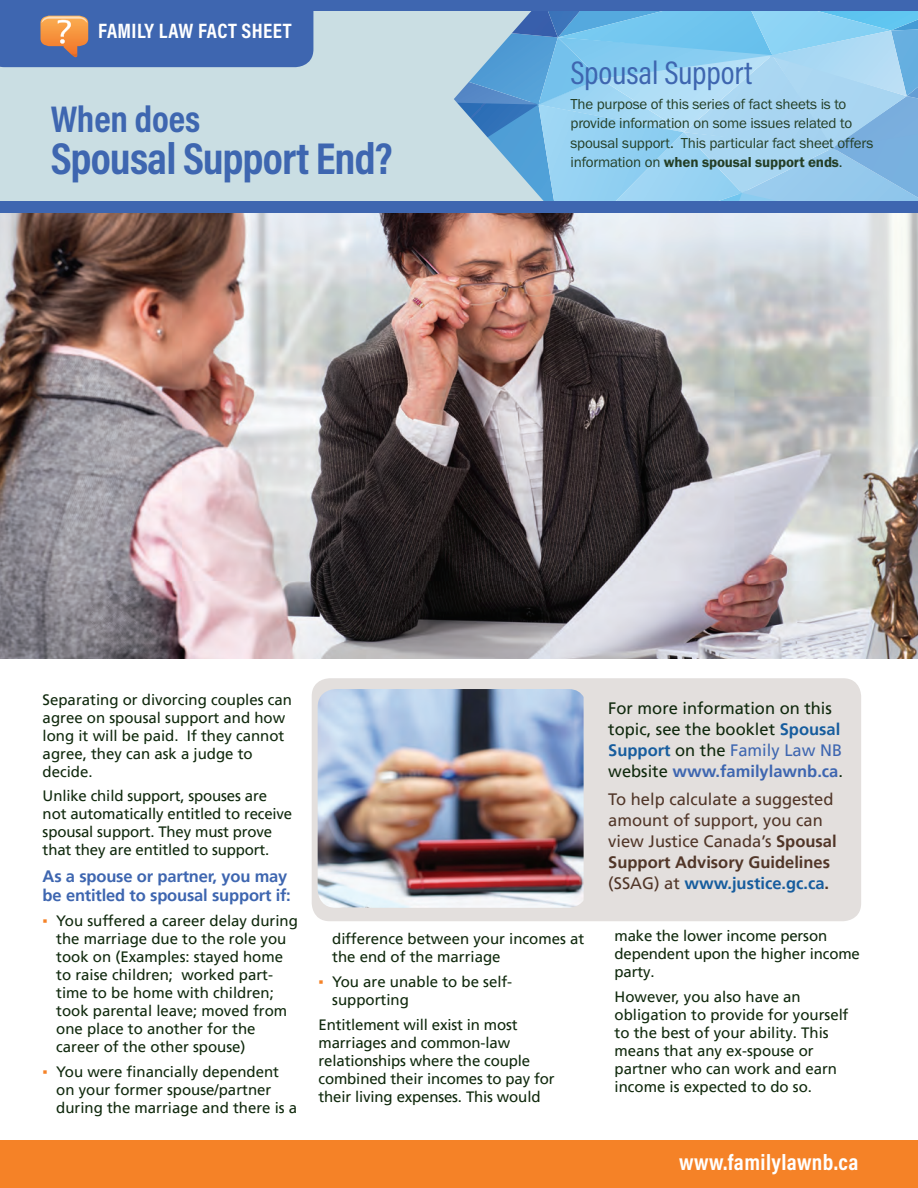
<style>
.page{position:relative;width:918px;height:1188px;background:#fff}
.page>*{position:absolute;margin:0;border:0;box-sizing:border-box;transform-origin:0 0}
.section_heads{font:700 45px "Acumin Pro Cond";letter-spacing:-.02em;color:#3e66b0}
.section_heads-2{font:700 37.5px "Acumin Pro Cond";letter-spacing:-.005em;color:#3e66b0}
.section_heads-3{font:33px "Acumin Pro Cond";letter-spacing:-.005em;color:#3e66b0}
.t1{font:700 22.5px "Acumin Pro Cond";letter-spacing:.02em;color:#fff}
.t2{font:700 21px "Acumin Pro Cond";letter-spacing:.015em;color:#fff}
.text-small_indent{font:16.5px/21px "Frutiger LT Pro";color:#513628}
.text-small_indent-2{font:16.5px/21px "Frutiger LT Pro";color:#10290d}
.QUESTIONS{font:700 16.5px/19.5px "Frutiger LT Pro";letter-spacing:-.01em;color:#3e66b0}
.text-small_indent-3{font:15px/18px "Frutiger LT Pro";color:#10290d}
.QUESTIONS-2{font:15px/19.5px "Franklin Gothic URW Boo";letter-spacing:-.01em;color:#243f27}
.s1{font-family:"Franklin Gothic URW Dem"}
.s2{font-family:"Arial";color:#f58227}
.s3{font-weight:700;color:#175d9e}
.s4{color:#3e66b0}
.s5{font-weight:700;color:#3e66b0}
.s6{font-weight:700}
</style>
<div class="page">
<div style="left:0;top:201px;width:918px;height:13px;background:#3e66b0"></div>
<svg style="left:0;top:0;width:918px;height:201px;background:#9ac2de"></svg>
<div style="left:0;top:1140px;width:918px;height:48px;background:#f58227"></div>
<div style="left:312px;top:678px;width:549px;height:243px;background:#e3dfdd;border-radius:18px"></div>
<img style="left:318px;top:689px;width:266px;height:219px">
<img style="left:0;top:214px;width:918px;height:445px">
<h3 class="t2" style="left:98px;top:17px;width:195px">FAMILY LAW FACT SHEET</h3>
<p class="section_heads-2" style="left:51px;top:94px;width:151px">When does</p>
<p class="section_heads" style="left:51px;top:128px;width:343px">Spousal Support End?</p>
<p class="section_heads-3" style="left:571px;top:51px;width:183px">Spousal Support</p>
<p class="QUESTIONS-2" style="left:571px;top:94px;width:304px">The purpose of this series of fact sheets is to provide information on some issues related to spousal support. This particular fact sheet offers information on <span class="s1">when spousal support ends</span>.</p>
<p class="text-small_indent-3" style="left:43px;top:690px;width:251px">Separating or divorcing couples can agree on spousal support and how long it will be paid. If they cannot agree, they can ask a judge to decide.</p>
<p class="text-small_indent-3" style="left:43px;top:787px;width:251px">Unlike child support, spouses are not automatically entitled to receive spousal support. They must prove that they are entitled to support.</p>
<p class="QUESTIONS" style="left:43px;top:866px;width:250px">As a spouse or partner, you may be entitled to spousal support if:</p>
<p class="text-small_indent-3" style="left:56px;top:912px;width:243px;text-indent:-14px"><span class="s2">▪</span> You suffered a career delay during the marriage due to the role you took on (Examples: stayed home to raise children; worked part&shy;time to be home with children; took parental leave; moved from one place to another for the career of the other spouse)</p>
<p class="text-small_indent-3" style="left:56px;top:1062px;width:242px;text-indent:-14px"><span class="s2">▪</span> You were financially dependent on your former spouse/partner during the marriage and there is a</p>
<p class="text-small_indent-3" style="left:332px;top:930px;width:254px">difference between your incomes at the end of the marriage</p>
<p class="text-small_indent-3" style="left:332px;top:973px;width:181px;text-indent:-14px"><span class="s2">▪</span> You are unable to be self&shy;supporting</p>
<p class="text-small_indent-3" style="left:319px;top:1016px;width:238px">Entitlement will exist in most marriages and common-law relationships where the couple combined their incomes to pay for their living expenses. This would</p>
<p class="text-small_indent-2" style="left:608px;top:698px;width:236px">For more information on this topic, see the booklet <span class="s3">Spousal<br>Support</span> on the <span class="s4">Family Law NB </span>website <span class="s5">www.familylawnb.ca</span>.</p>
<p class="text-small_indent" style="left:608px;top:789px;width:230px">To help calculate a suggested amount of support, you can view Justice Canada’s <span class="s6">Spousal<br>Support Advisory Guidelines </span>(SSAG) at <span class="s3">www.justice.gc.ca</span><span class="s6">.</span></p>
<p class="text-small_indent-3" style="left:615px;top:927px;width:247px">make the lower income person dependent upon the higher income party.</p>
<p class="text-small_indent-3" style="left:615px;top:988px;width:235px">However, you also have an obligation to provide for yourself to the best of your ability. This means that any ex-spouse or partner who can work and earn income is expected to do so.</p>
<h3 class="t1" style="left:679px;top:1147px;width:181px">www.familylawnb.ca</h3>
</div>
